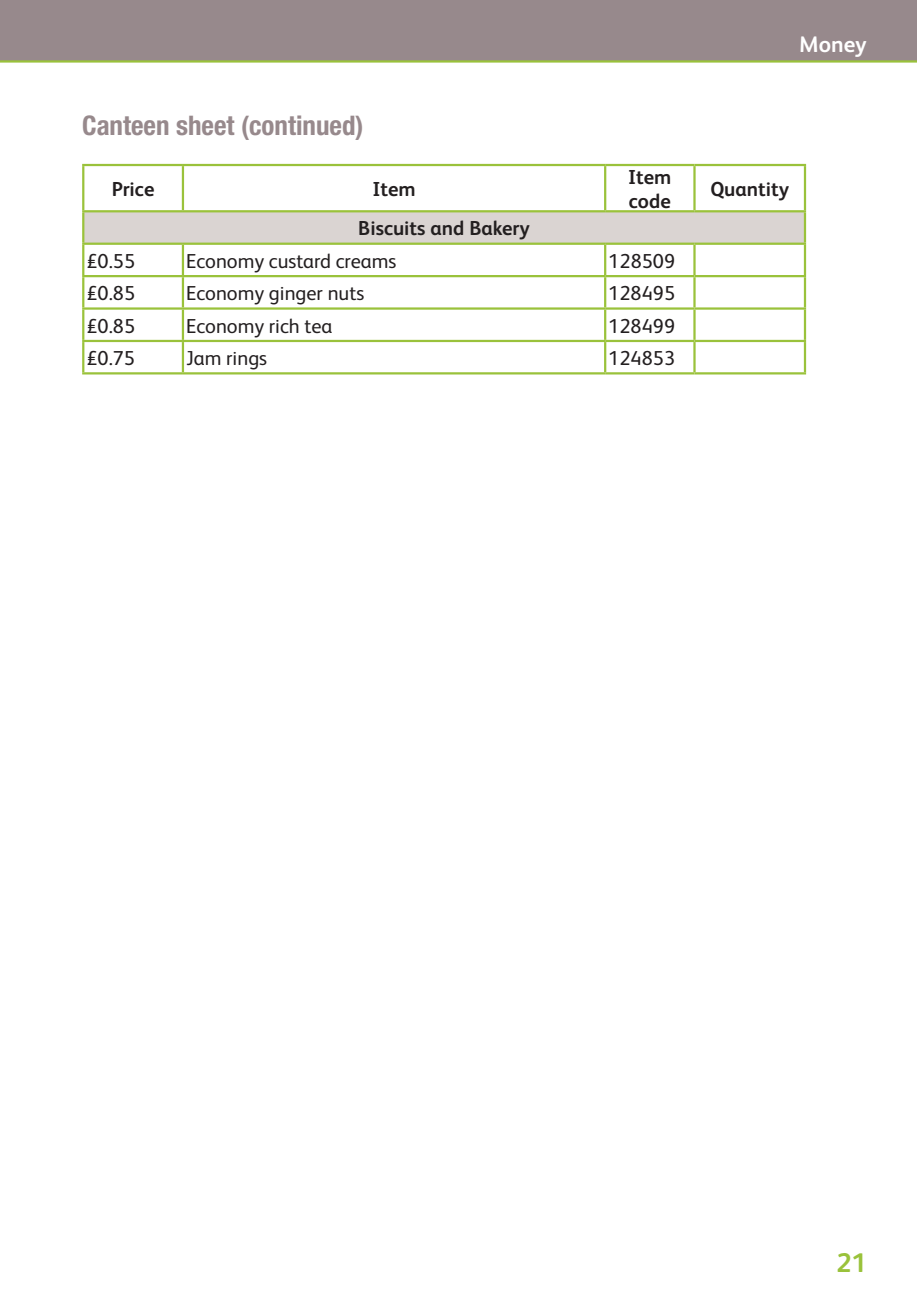
<style>
.page{position:relative;width:917px;height:1313px;background:#fff}
.page>*{position:absolute;margin:0;border:0;box-sizing:border-box;transform-origin:0 0}
.t1{font:700 condensed 27px "Helvetica Neue";color:#97898c}
.t2{font:700 27px "FS Albert";color:#9ac23b}
.t3{font:700 22.5px "FS Albert";color:#fff}
.t4{font:20.25px "FS Albert";color:#231f20}
.t5{font:700 20.25px/24.3px "FS Albert";color:#231f20}
</style>
<div class="page">
<div style="left:0;top:0;width:917px;height:63px;background:#97898c"></div>
<div style="left:83px;top:211px;width:722px;height:33px;background:#dad4d2"></div>
<hr style="left:82px;top:164px;width:101px;height:2px;background:#9ac23b">
<hr style="left:82px;top:166px;width:2px;height:44px;background:#9ac23b">
<hr style="left:183px;top:164px;width:422px;height:2px;background:#9ac23b">
<hr style="left:182px;top:166px;width:2px;height:44px;background:#9ac23b">
<hr style="left:605px;top:164px;width:89px;height:2px;background:#9ac23b">
<hr style="left:604px;top:166px;width:2px;height:44px;background:#9ac23b">
<hr style="left:694px;top:164px;width:112px;height:2px;background:#9ac23b">
<hr style="left:693px;top:166px;width:3px;height:44px;background:#9ac23b">
<hr style="left:82px;top:245px;width:2px;height:30px;background:#9ac23b">
<hr style="left:182px;top:245px;width:2px;height:30px;background:#9ac23b">
<hr style="left:604px;top:245px;width:2px;height:30px;background:#9ac23b">
<hr style="left:693px;top:245px;width:3px;height:30px;background:#9ac23b">
<hr style="left:82px;top:275px;width:101px;height:2px;background:#9ac23b">
<hr style="left:82px;top:277px;width:2px;height:30px;background:#9ac23b">
<hr style="left:183px;top:275px;width:422px;height:2px;background:#9ac23b">
<hr style="left:182px;top:277px;width:2px;height:30px;background:#9ac23b">
<hr style="left:605px;top:275px;width:89px;height:2px;background:#9ac23b">
<hr style="left:604px;top:277px;width:2px;height:30px;background:#9ac23b">
<hr style="left:694px;top:275px;width:112px;height:2px;background:#9ac23b">
<hr style="left:693px;top:277px;width:3px;height:30px;background:#9ac23b">
<hr style="left:82px;top:307px;width:101px;height:3px;background:#9ac23b">
<hr style="left:82px;top:310px;width:2px;height:30px;background:#9ac23b">
<hr style="left:183px;top:307px;width:422px;height:3px;background:#9ac23b">
<hr style="left:182px;top:310px;width:2px;height:30px;background:#9ac23b">
<hr style="left:605px;top:307px;width:89px;height:3px;background:#9ac23b">
<hr style="left:604px;top:310px;width:2px;height:30px;background:#9ac23b">
<hr style="left:694px;top:307px;width:112px;height:3px;background:#9ac23b">
<hr style="left:693px;top:310px;width:3px;height:30px;background:#9ac23b">
<hr style="left:82px;top:340px;width:101px;height:2px;background:#9ac23b">
<hr style="left:82px;top:342px;width:2px;height:30px;background:#9ac23b">
<hr style="left:183px;top:340px;width:422px;height:2px;background:#9ac23b">
<hr style="left:182px;top:342px;width:2px;height:30px;background:#9ac23b">
<hr style="left:605px;top:340px;width:89px;height:2px;background:#9ac23b">
<hr style="left:604px;top:342px;width:2px;height:30px;background:#9ac23b">
<hr style="left:694px;top:340px;width:112px;height:2px;background:#9ac23b">
<hr style="left:693px;top:342px;width:3px;height:30px;background:#9ac23b">
<hr style="left:804px;top:166px;width:2px;height:44px;background:#9ac23b">
<hr style="left:804px;top:245px;width:2px;height:30px;background:#9ac23b">
<hr style="left:804px;top:277px;width:2px;height:30px;background:#9ac23b">
<hr style="left:804px;top:310px;width:2px;height:30px;background:#9ac23b">
<hr style="left:804px;top:342px;width:2px;height:30px;background:#9ac23b">
<hr style="left:82px;top:372px;width:101px;height:2px;background:#9ac23b">
<hr style="left:183px;top:372px;width:422px;height:2px;background:#9ac23b">
<hr style="left:605px;top:372px;width:89px;height:2px;background:#9ac23b">
<hr style="left:694px;top:372px;width:112px;height:2px;background:#9ac23b">
<hr style="left:82px;top:210px;width:101px;height:2px;background:#9ac23b">
<hr style="left:82px;top:212px;width:2px;height:30px;background:#9ac23b">
<hr style="left:183px;top:210px;width:422px;height:2px;background:#9ac23b">
<hr style="left:605px;top:210px;width:89px;height:2px;background:#9ac23b">
<hr style="left:694px;top:210px;width:112px;height:2px;background:#9ac23b">
<hr style="left:804px;top:212px;width:2px;height:30px;background:#9ac23b">
<hr style="left:82px;top:242px;width:101px;height:3px;background:#9ac23b">
<hr style="left:183px;top:242px;width:422px;height:3px;background:#9ac23b">
<hr style="left:605px;top:242px;width:89px;height:3px;background:#9ac23b">
<hr style="left:694px;top:242px;width:112px;height:3px;background:#9ac23b">
<p class="t3" style="left:799px;top:29px;width:69px">Money</p>
<h1 class="t1" style="left:82px;top:109px;width:283px">Canteen sheet (continued)</h1>
<p class="t5" style="left:112px;top:176px;width:44px">Price</p>
<p class="t5" style="left:372px;top:176px;width:45px">Item</p>
<p class="t5" style="left:358px;top:215px;width:173px">Biscuits and Bakery</p>
<p class="t5" style="left:628px;top:164px;width:45px">Item code</p>
<p class="t5" style="left:710px;top:176px;width:80px">Quantity</p>
<p class="t4" style="left:87px;top:247px;width:50px">£0.55</p>
<p class="t4" style="left:186px;top:247px;width:212px">Economy custard creams</p>
<p class="t4" style="left:608px;top:247px;width:68px">128509</p>
<p class="t4" style="left:86px;top:280px;width:50px">£0.85</p>
<p class="t4" style="left:186px;top:280px;width:180px">Economy ginger nuts</p>
<p class="t4" style="left:608px;top:280px;width:68px">128495</p>
<p class="t4" style="left:86px;top:312px;width:50px">£0.85</p>
<p class="t4" style="left:186px;top:312px;width:148px">Economy rich tea</p>
<p class="t4" style="left:608px;top:312px;width:68px">128499</p>
<p class="t4" style="left:86px;top:344px;width:50px">£0.75</p>
<p class="t4" style="left:186px;top:344px;width:83px">Jam rings</p>
<p class="t4" style="left:608px;top:344px;width:68px">124853</p>
<h1 class="t2" style="left:836px;top:1243px;width:32px">21</h1>
</div>
